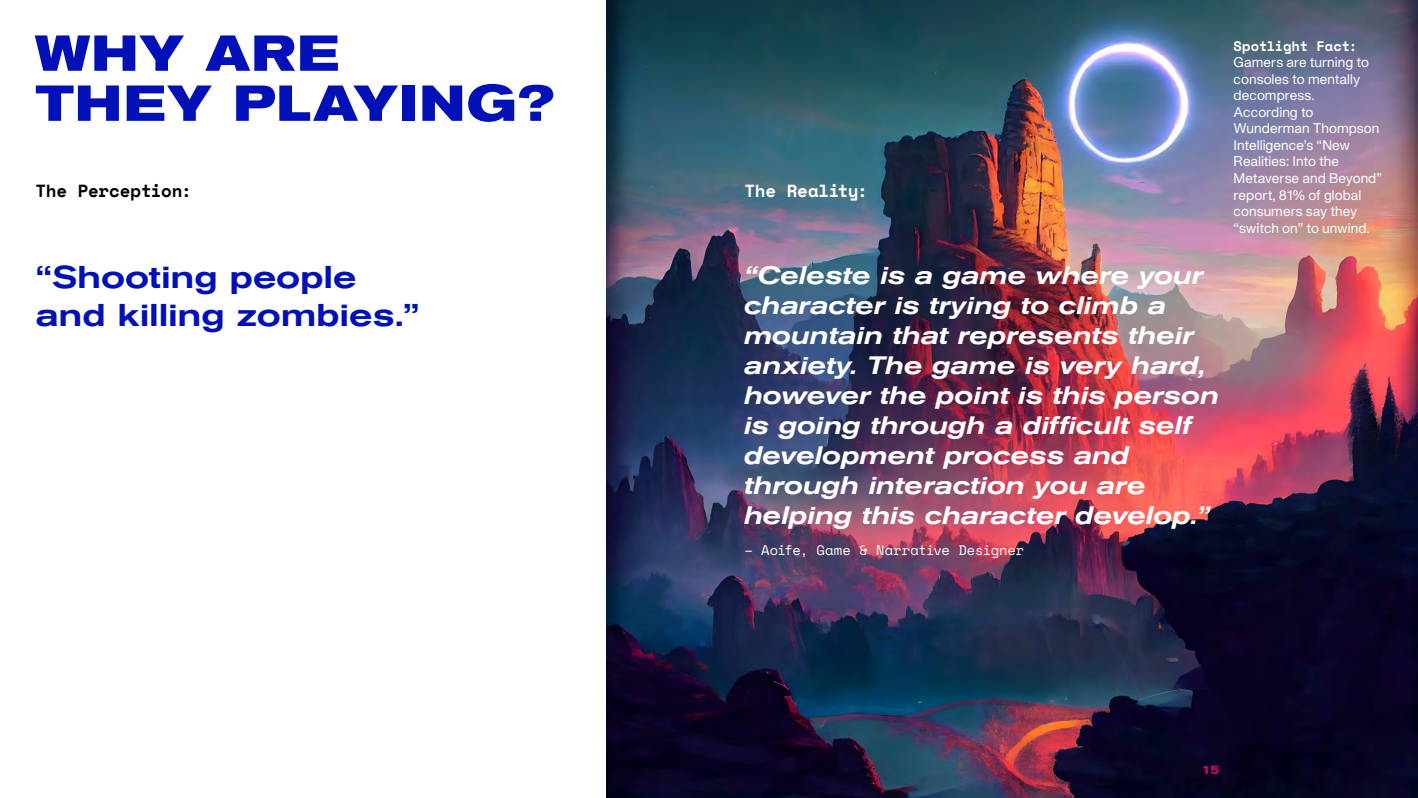
<style>
.page{position:relative;width:1418px;height:798px;background:#fff}
.page>*{position:absolute;margin:0;border:0;box-sizing:border-box;transform-origin:0 0}
.t1{font:700 expanded 50px/50px "Akzidenz Grotesk BQ";letter-spacing:.03em;color:#0210b7}
.t2{font:500 expanded 31.25px/37.5px "Akzidenz Grotesk BQ";letter-spacing:-.005em;color:#0210b7}
.t3{font:italic 500 expanded 25px/30px "Akzidenz Grotesk BQ";letter-spacing:-.01em;color:#fff}
.t4{font:17.5px "Space Mono Bold NL";letter-spacing:-.015em;color:#000}
.t5{font:17.5px "Space Mono Bold NL";letter-spacing:-.02em;color:#fff}
.t6{font:13.75px/16.5px "APK Protocol Regular";color:#fff}
.t7{font:13.75px "Space Mono Regular NL";letter-spacing:-.01em;color:#fff}
.t8{font:13.75px "Space Mono Bold NL";letter-spacing:-.01em;color:#fff}
.t9{font:500 expanded 12.5px "Akzidenz Grotesk BQ";color:#e5006d}
</style>
<div class="page">
<img style="left:606px;top:0;width:811px;height:797px">
<h1 class="t1" style="left:35px;top:29px;width:520px">WHY ARE<br>THEY PLAYING?</h1>
<p class="t4" style="left:35px;top:177px;width:158px">The Perception:</p>
<p class="t2" style="left:35px;top:258px;width:386px">“Shooting people and killing zombies.”</p>
<p class="t5" style="left:744px;top:177px;width:125px">The Reality:</p>
<p class="t3" style="left:744px;top:260px;width:476px">“Celeste is a game where your character is trying to climb a mountain that represents their anxiety. The game is very hard, however the point is this person is going through a difficult self development process and through interaction you are helping this character develop.”</p>
<p class="t7" style="left:744px;top:540px;width:281px">– Aoife, Game &amp; Narrative Designer</p>
<p class="t8" style="left:1233px;top:35px;width:125px">Spotlight Fact:</p>
<p class="t6" style="left:1233px;top:54px;width:150px">Gamers are turning to consoles to mentally decompress.<br>According to<br>Wunderman Thompson<br>Intelligence’s “New<br>Realities: Into the<br>Metaverse and Beyond” report, 81% of global consumers say they “switch on” to unwind.</p>
<p class="t9" style="left:1201px;top:762px;width:19px">15</p>
</div>
